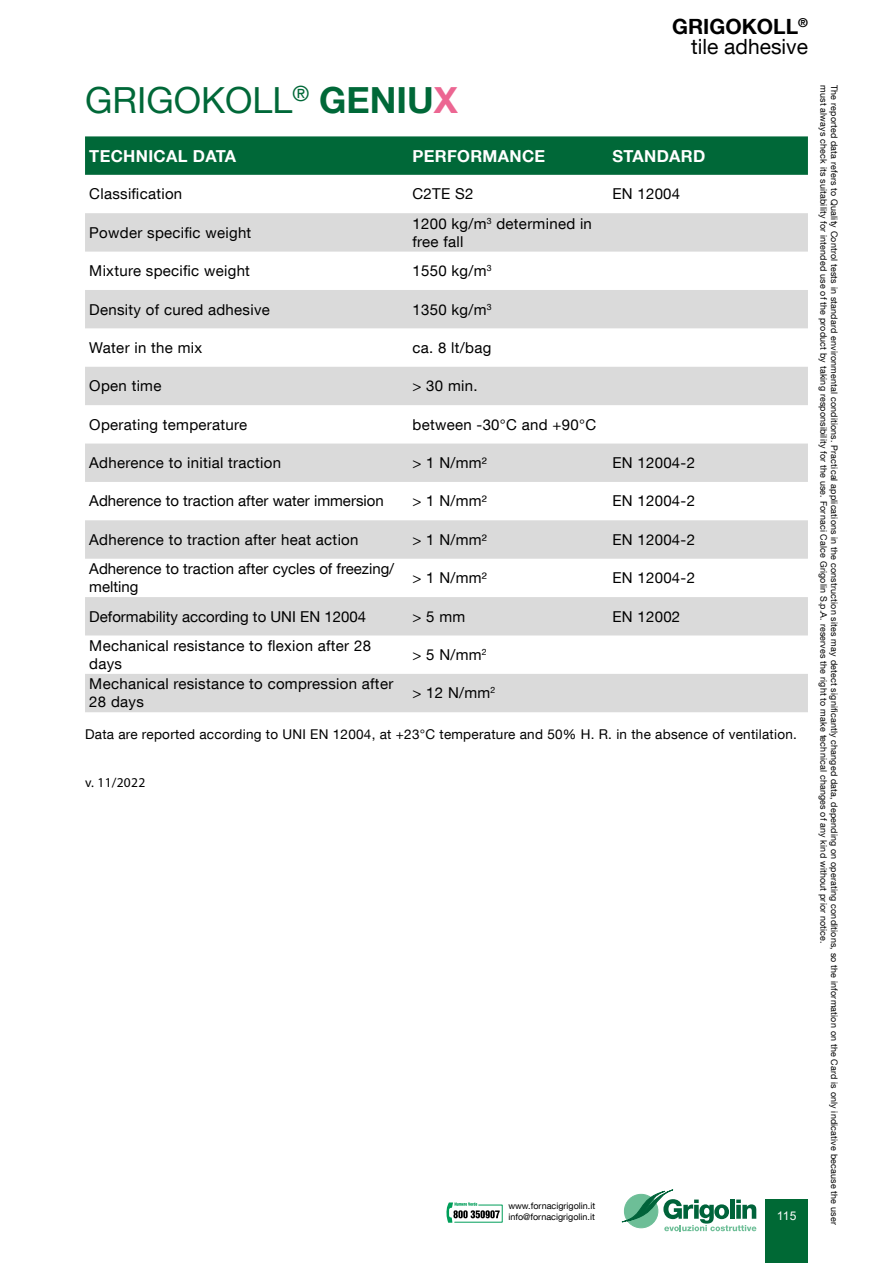
<style>
.page{position:relative;width:893px;height:1263px;background:#fff}
.page>*{position:absolute;margin:0;border:0;box-sizing:border-box;transform-origin:0 0}
.t1{font:36px "Helvetica Neue LT Com";color:#006838}
.t2{font:21px/19.5px "Helvetica Neue LT Com";color:#000;text-align:right}
.t3{font:700 16.5px "Helvetica Neue LT Com";letter-spacing:.02em;color:#fff}
.t4{font:15px/18px "Helvetica Neue LT Com";letter-spacing:.02em;color:#000}
.t5{font:15px/18px "Helvetica Neue LT Com";color:#000}
.t6{font:13.5px "Helvetica Neue LT Com";letter-spacing:.02em;color:#000}
.t7{font:13.5px "Myriad Pro";letter-spacing:.02em;color:#000}
.t8{font:12px "Arial";color:#fff}
.t9{font:9px "Helvetica Neue LT Com";letter-spacing:.02em;color:#000}
.t10{font:9px/10.8px "Helvetica Neue LT Com";color:#000}
.s1{font-weight:700}
.s2{font-weight:700;color:#ec6692}
</style>
<div class="page">
<div style="left:765px;top:1199px;width:43px;height:64px;background:#006935"></div>
<svg style="left:622px;top:1189px;width:134px;height:42px"></svg>
<svg style="left:446px;top:1202px;width:57px;height:21px"></svg>
<div style="left:85px;top:136px;width:723px;height:39px;background:#006838"></div>
<svg style="left:85px;top:213px;width:723px;height:116px;fill:#dadada"></svg>
<svg style="left:85px;top:367px;width:723px;height:345px;fill:#dadada"></svg>
<h2 class="t2" style="left:672px;top:16px;width:137px"><span class="s1">GRIGOKOLL</span><sup>® </sup>tile adhesive</h2>
<h1 class="t1" style="left:85px;top:78px;width:374px">GRIGOKOLL<sup>®</sup> <span class="s1">GENIU</span><span class="s2">X</span></h1>
<p class="t3" style="left:89px;top:145px;width:148px">TECHNICAL DATA</p>
<p class="t3" style="left:412px;top:145px;width:134px">PERFORMANCE</p>
<p class="t3" style="left:612px;top:145px;width:95px">STANDARD</p>
<p class="t4" style="left:89px;top:185px;width:95px">Classification</p>
<p class="t4" style="left:412px;top:185px;width:62px">C2TE S2</p>
<p class="t4" style="left:612px;top:185px;width:69px">EN 12004</p>
<p class="t4" style="left:89px;top:223px;width:164px">Powder specific weight</p>
<p class="t4" style="left:412px;top:214px;width:181px">1200 kg/m<sup>3</sup> determined in free fall</p>
<p class="t4" style="left:89px;top:261px;width:162px">Mixture specific weight</p>
<p class="t4" style="left:412px;top:261px;width:81px">1550 kg/m<sup>3</sup></p>
<p class="t4" style="left:89px;top:300px;width:182px">Density of cured adhesive</p>
<p class="t4" style="left:412px;top:300px;width:81px">1350 kg/m<sup>3</sup></p>
<p class="t4" style="left:89px;top:338px;width:114px">Water in the mix</p>
<p class="t4" style="left:412px;top:338px;width:80px">ca. 8 lt/bag</p>
<p class="t4" style="left:89px;top:377px;width:74px">Open time</p>
<p class="t4" style="left:412px;top:377px;width:67px">&gt; 30 min.</p>
<p class="t4" style="left:89px;top:415px;width:159px">Operating temperature</p>
<p class="t4" style="left:412px;top:415px;width:185px">between -30°C and +90°C</p>
<p class="t4" style="left:89px;top:453px;width:193px">Adherence to initial traction</p>
<p class="t4" style="left:412px;top:453px;width:76px">&gt; 1 N/mm²</p>
<p class="t4" style="left:612px;top:453px;width:84px">EN 12004-2</p>
<p class="t5" style="left:89px;top:492px;width:296px">Adherence to traction after water immersion</p>
<p class="t4" style="left:412px;top:492px;width:76px">&gt; 1 N/mm²</p>
<p class="t4" style="left:612px;top:492px;width:84px">EN 12004-2</p>
<p class="t4" style="left:89px;top:530px;width:271px">Adherence to traction after heat action</p>
<p class="t4" style="left:412px;top:530px;width:76px">&gt; 1 N/mm²</p>
<p class="t4" style="left:612px;top:530px;width:84px">EN 12004-2</p>
<p class="t5" style="left:89px;top:560px;width:306px">Adherence to traction after cycles of freezing/ melting</p>
<p class="t4" style="left:412px;top:569px;width:76px">&gt; 1 N/mm²</p>
<p class="t4" style="left:612px;top:569px;width:84px">EN 12004-2</p>
<p class="t5" style="left:89px;top:607px;width:278px">Deformability according to UNI EN 12004</p>
<p class="t4" style="left:412px;top:607px;width:54px">&gt; 5 mm</p>
<p class="t4" style="left:612px;top:607px;width:69px">EN 12002</p>
<p class="t4" style="left:89px;top:636px;width:283px">Mechanical resistance to flexion after 28 days</p>
<p class="t4" style="left:412px;top:645px;width:76px">&gt; 5 N/mm<sup>2</sup></p>
<p class="t4" style="left:89px;top:675px;width:306px">Mechanical resistance to compression after<br>28 days</p>
<p class="t4" style="left:412px;top:684px;width:84px">&gt; 12 N/mm<sup>2</sup></p>
<p class="t6" style="left:85px;top:725px;width:713px">Data are reported according to UNI EN 12004, at +23°C temperature and 50% H. R. in the absence of ventilation.</p>
<p class="t7" style="left:85px;top:774px;width:62px">v. 11/2022</p>
<p class="t10" style="left:508px;top:1200px;width:88px">www.fornacigrigolin.it info@fornacigrigolin.it</p>
<p class="t8" style="left:777px;top:1207px;width:21px">115</p>
<p class="t9" style="left:829px;top:85px;width:860px;rotate:90deg">must always check its suitability for intended use of the product by taking responsibility for the use. Fornaci Calce Grigolin S.p.A. reserves the right to make technical changes of any kind without prior notice.</p>
<p class="t9" style="left:840px;top:85px;width:1141px;rotate:90deg">The reported data refers to Quality Control tests in standard environmental conditions. Practical applications in the construction sites may detect significantly changed data, depending on operating conditions, so the information on the Card is only indicative because the user</p>
</div>
